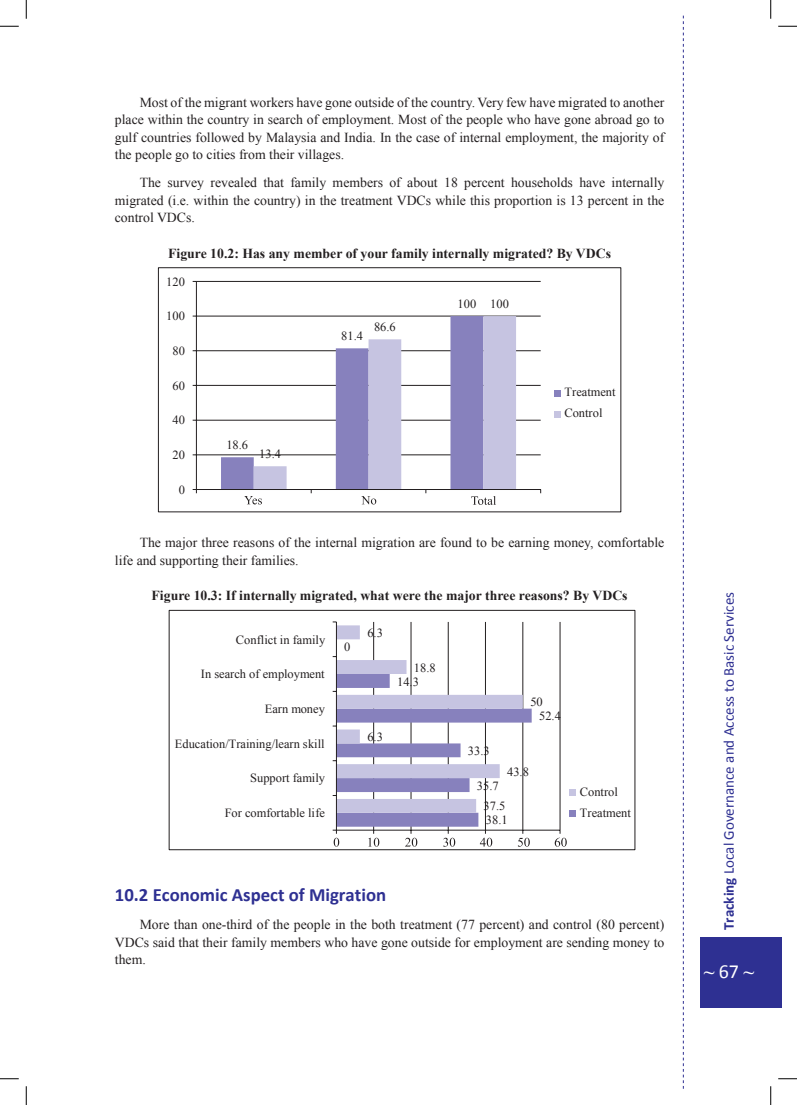
<style>
.page{position:relative;width:797px;height:1105px;background:#fff}
.page>*{position:absolute;margin:0;border:0;box-sizing:border-box;transform-origin:0 0}
.t1{font:700 20px "Times New Roman";color:#fff}
.t2{font:700 18.75px "Calibri";color:#2e3092}
.t3{font:15px "Calibri";color:#2e3092}
.t4{font:13.75px/17.5px "Times New Roman";color:#231f20;text-align:justify}
.t5{font:700 13.75px "Times New Roman";color:#231f20}
.t6{font:12.5px/21.2px "Times New Roman";color:#231f20}
.t7{font:12.38px "Times New Roman";color:#231f20}
.s1{font-weight:700}
.s2{font-family:"Calibri";font-weight:400}
</style>
<div class="page">
<div style="left:699px;top:937px;width:82px;height:71px;background:#2e3092"></div>
<svg style="left:683px;top:16px;width:1px;height:1073px"></svg>
<hr style="left:196px;top:281px;width:344px;height:1px;background:#231f20">
<hr style="left:196px;top:316px;width:344px;height:1px;background:#231f20">
<hr style="left:196px;top:350px;width:344px;height:1px;background:#231f20">
<hr style="left:196px;top:385px;width:344px;height:1px;background:#231f20">
<hr style="left:196px;top:420px;width:344px;height:1px;background:#231f20">
<hr style="left:196px;top:454px;width:344px;height:1px;background:#231f20">
<svg style="left:221px;top:316px;width:33px;height:173px"></svg>
<svg style="left:254px;top:316px;width:262px;height:173px"></svg>
<hr style="left:196px;top:281px;width:1px;height:208px;background:#231f20">
<hr style="left:196px;top:489px;width:344px;height:1px;background:#231f20">
<svg style="left:554px;top:390px;width:6px;height:6px"></svg>
<svg style="left:554px;top:411px;width:6px;height:6px"></svg>
<div style="left:158px;top:267px;width:463px;height:245px;border:1px solid #231f20"></div>
<svg style="left:471px;top:496px;width:25px;height:9px"></svg>
<svg style="left:361px;top:496px;width:15px;height:8px"></svg>
<svg style="left:244px;top:496px;width:18px;height:8px"></svg>
<hr style="left:559px;top:622px;width:1px;height:208px;background:#231f20">
<hr style="left:336px;top:830px;width:224px;height:1px;background:#231f20">
<svg style="left:569px;top:789px;width:6px;height:6px"></svg>
<div style="left:569px;top:810px;width:6px;height:7px;background:#8781bd"></div>
<div style="left:169px;top:610px;width:466px;height:240px;border:1px solid #231f20"></div>
<svg style="left:333px;top:622px;width:198px;height:225px"></svg>
<svg style="left:554px;top:830px;width:12px;height:17px"></svg>
<svg style="left:0;top:25px;width:19px;height:2px"></svg>
<svg style="left:778px;top:25px;width:19px;height:2px"></svg>
<svg style="left:0;top:1078px;width:19px;height:1px"></svg>
<svg style="left:778px;top:1078px;width:19px;height:1px"></svg>
<svg style="left:25px;top:0;width:2px;height:19px"></svg>
<svg style="left:25px;top:1086px;width:2px;height:19px"></svg>
<svg style="left:770px;top:0;width:1px;height:19px"></svg>
<svg style="left:770px;top:1086px;width:1px;height:19px"></svg>
<p class="t4" style="left:115px;top:93px;width:551px;text-indent:25px">Most of the migrant workers have gone outside of the country. Very few have migrated to another place within the country in search of employment. Most of the people who have gone abroad go to gulf countries followed by Malaysia and India. In the case of internal employment, the majority of the people go to cities from their villages.</p>
<p class="t4" style="left:115px;top:174px;width:551px;text-indent:25px">The survey revealed that family members of about 18 percent households have internally migrated (i.e. within the country) in the treatment VDCs while this proportion is 13 percent in the control VDCs.</p>
<p class="t5" style="left:168px;top:243px;width:444px">Figure 10.2: Has any member of your family internally migrated? By VDCs</p>
<p class="t6" style="left:166px;top:271px;width:20px">120</p>
<p class="t6" style="left:166px;top:305px;width:20px">100</p>
<p class="t6" style="left:173px;top:340px;width:14px">80</p>
<p class="t6" style="left:173px;top:375px;width:14px">60</p>
<p class="t6" style="left:173px;top:409px;width:14px">40</p>
<p class="t6" style="left:173px;top:444px;width:14px">20</p>
<p class="t6" style="left:179px;top:479px;width:8px">0</p>
<p class="t6" style="left:226px;top:434px;width:23px">18.6</p>
<p class="t6" style="left:259px;top:443px;width:23px">13.4</p>
<p class="t6" style="left:341px;top:325px;width:23px">81.4</p>
<p class="t6" style="left:374px;top:316px;width:23px">86.6</p>
<p class="t7" style="left:457px;top:295px;width:20px">100</p>
<p class="t7" style="left:490px;top:295px;width:20px">100</p>
<p class="t7" style="left:564px;top:384px;width:53px">Treatment</p>
<p class="t6" style="left:564px;top:402px;width:40px">Control</p>
<p class="t4" style="left:115px;top:534px;width:551px;text-indent:25px">The major three reasons of the internal migration are found to be earning money, comfortable life and supporting their families.</p>
<p class="t5" style="left:152px;top:586px;width:477px">Figure 10.3: If internally migrated, what were the major three reasons? By VDCs</p>
<p class="t6" style="left:236px;top:628px;width:91px">Conflict in family</p>
<p class="t6" style="left:201px;top:663px;width:125px">In search of employment</p>
<p class="t6" style="left:265px;top:698px;width:62px">Earn money</p>
<p class="t7" style="left:175px;top:735px;width:151px">Education/Training/learn skill</p>
<p class="t6" style="left:250px;top:767px;width:76px">Support family</p>
<p class="t6" style="left:225px;top:802px;width:102px">For comfortable life</p>
<p class="t6" style="left:344px;top:636px;width:8px">0</p>
<p class="t6" style="left:367px;top:622px;width:17px">6.3</p>
<p class="t6" style="left:414px;top:657px;width:23px">18.8</p>
<p class="t6" style="left:397px;top:670px;width:23px">14.3</p>
<p class="t6" style="left:367px;top:726px;width:17px">6.3</p>
<p class="t6" style="left:530px;top:691px;width:14px">50</p>
<p class="t6" style="left:468px;top:740px;width:23px">33.3</p>
<p class="t6" style="left:477px;top:774px;width:23px">35.7</p>
<p class="t6" style="left:507px;top:761px;width:23px">43.8</p>
<p class="t6" style="left:483px;top:795px;width:23px">37.5</p>
<p class="t6" style="left:486px;top:809px;width:23px">38.1</p>
<p class="t6" style="left:539px;top:705px;width:23px">52.4</p>
<p class="t6" style="left:580px;top:780px;width:53px">Control<br>Treatment</p>
<h2 class="t2" style="left:115px;top:883px;width:273px">10.2 Economic Aspect of Migration</h2>
<p class="t4" style="left:115px;top:915px;width:551px;text-indent:25px">More than one-third of the people in the both treatment (77 percent) and control (80 percent)<br>VDCs said that their family members who have gone outside for employment are sending money to them.</p>
<p class="t3" style="left:719px;top:930px;width:339px;rotate:-90deg"><span class="s1">Tracking</span> Local Governance and Access to Basic Services</p>
<h1 class="t1" style="left:703px;top:957px;width:52px">~ <span class="s2">67</span> ~</h1>
</div>
